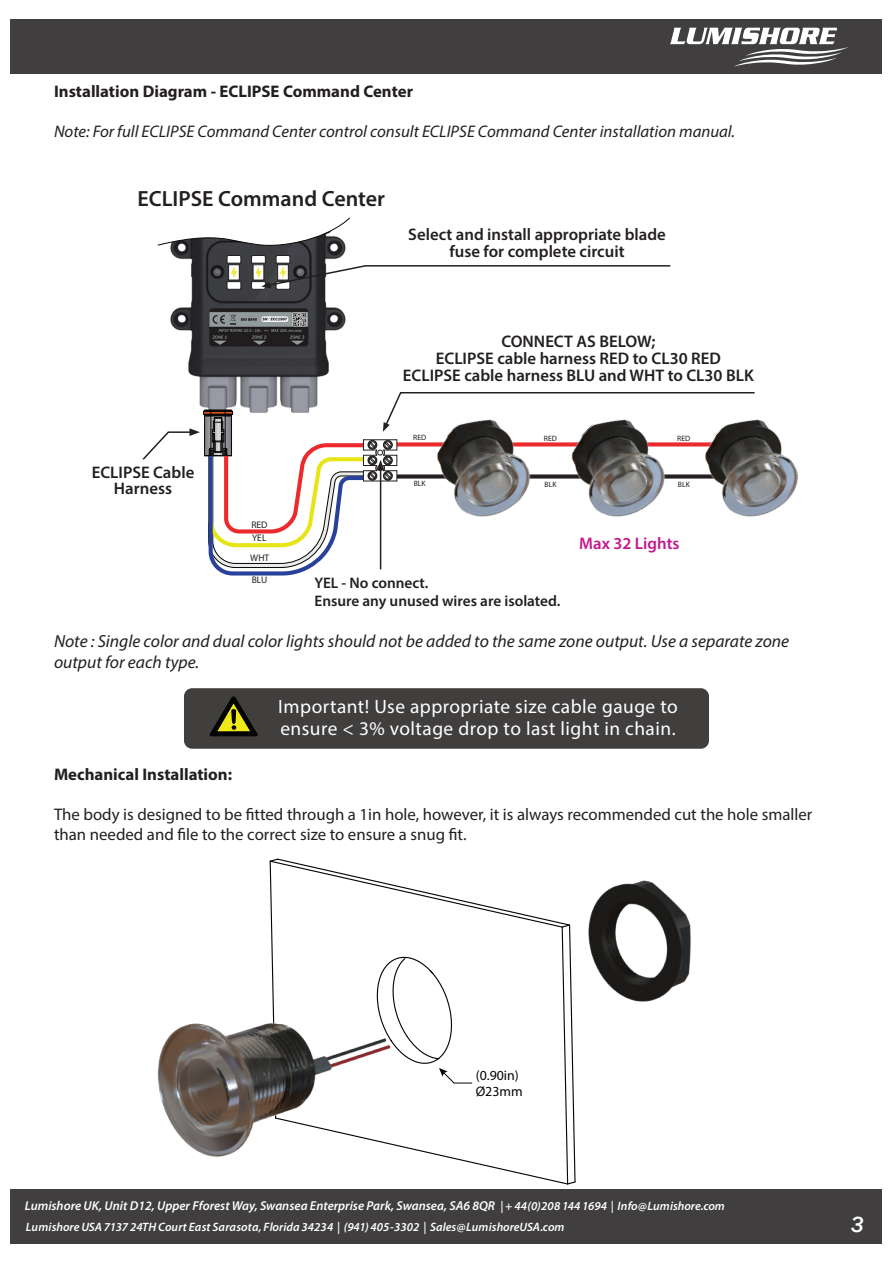
<style>
.page{position:relative;width:893px;height:1263px;background:#fff}
.page>*{position:absolute;margin:0;border:0;box-sizing:border-box;transform-origin:0 0}
.t1{font:italic 500 22.5px "Franklin Gothic";color:#fff}
.t2{font:600 22.05px "Myriad Pro";color:#231f20}
.t3{font:19.35px/21.8px "Myriad Pro";letter-spacing:.025em;color:#fff}
.t4{font:italic 17.55px/21px "Myriad Pro";color:#231f20}
.t5{font:600 16.8px/16.8px "Myriad Pro";color:#231f20;text-align:center}
.t6{font:16.8px/20.1px "Myriad Pro";color:#231f20}
.t7{font:italic 16.8px "Myriad Pro";color:#231f20}
.t8{font:700 16.8px "Myriad Pro";color:#231f20}
.t9{font:600 16.8px "Myriad Pro";color:#c2188d}
.t10{font:600 15.3px/17.5px "Myriad Pro";color:#231f20}
.t11{font:13.95px/16.6px "Myriad Pro";color:#040503}
.t12{font:italic 600 12.9px "Myriad Pro";color:#fff}
.t13{font:italic 600 12.15px "Myriad Pro";color:#fff}
.t14{font:9.6px "Myriad Pro";color:#231f20}
.t15{font:7.65px "Myriad Pro";color:#231f20}
.s1{font-size:12.15px}
</style>
<div class="page">
<div style="left:11px;top:1189px;width:871px;height:54px;background:#403e3e"></div>
<div style="left:11px;top:20px;width:871px;height:54px;background:#403e3e"></div>
<svg style="left:670px;top:28px;width:178px;height:39px"></svg>
<img style="left:157px;top:1023px;width:112px;height:134px">
<img style="left:588px;top:880px;width:103px;height:122px">
<svg style="left:269px;top:858px;width:307px;height:327px"></svg>
<div style="left:184px;top:689px;width:525px;height:59px;background:#413e3e;border-radius:8px"></div>
<svg style="left:210px;top:696px;width:48px;height:40px"></svg>
<img style="left:170px;top:290px;width:176px;height:101px">
<img style="left:756px;top:419px;width:42px;height:97px">
<svg style="left:158px;top:217px;width:513px;height:73px"></svg>
<svg style="left:142px;top:391px;width:614px;height:185px"></svg>
<p class="t8" style="left:54px;top:80px;width:361px">Installation Diagram - ECLIPSE Command Center</p>
<p class="t7" style="left:54px;top:121px;width:683px">Note: For full ECLIPSE Command Center control consult ECLIPSE Command Center installation manual.</p>
<h2 class="t2" style="left:137px;top:184px;width:249px">ECLIPSE Command Center</h2>
<p class="t5" style="left:408px;top:226px;width:259px">Select and install appropriate blade fuse for complete circuit</p>
<p class="t5" style="left:92px;top:463px;width:104px">ECLIPSE Cable<br>Harness</p>
<p class="t5" style="left:403px;top:333px;width:352px">CONNECT AS BELOW;<br>ECLIPSE cable harness RED to CL30 RED<br>ECLIPSE cable harness BLU and WHT to CL30 BLK</p>
<p class="t15" style="left:413px;top:433px;width:15px">RED</p>
<p class="t15" style="left:414px;top:479px;width:14px">BLK</p>
<p class="t15" style="left:544px;top:434px;width:15px">RED</p>
<p class="t15" style="left:545px;top:479px;width:14px">BLK</p>
<p class="t15" style="left:677px;top:434px;width:15px">RED</p>
<p class="t15" style="left:678px;top:479px;width:14px">BLK</p>
<p class="t14" style="left:251px;top:519px;width:18px">RED</p>
<p class="t14" style="left:250px;top:552px;width:21px">WHT</p>
<p class="t14" style="left:252px;top:574px;width:17px">BLU</p>
<p class="t14" style="left:252px;top:532px;width:16px">YEL</p>
<p class="t9" style="left:579px;top:532px;width:102px">Max 32 Lights</p>
<p class="t10" style="left:314px;top:574px;width:248px">YEL - No connect.<br>Ensure any unused wires are isolated.</p>
<p class="t4" style="left:54px;top:631px;width:737px">Note : Single color and dual color lights should not be added to the same zone output. Use a separate zone output for each type.</p>
<p class="t3" style="left:278px;top:696px;width:401px">Important! Use appropriate size cable gauge to ensure &lt; 3% voltage drop to last light in chain.</p>
<p class="t8" style="left:54px;top:763px;width:180px">Mechanical Installation:</p>
<p class="t6" style="left:54px;top:804px;width:760px">The body is designed to be fitted through a 1in hole, however, it is always recommended cut the hole smaller than needed and file to the correct size to ensure a snug fit.</p>
<p class="t11" style="left:476px;top:1066px;width:49px">(0.90in)<br>Ø23mm</p>
<p class="t12" style="left:25px;top:1198px;width:701px">Lumishore UK, Unit D12, Upper Fforest Way, Swansea Enterprise Park, Swansea, SA6 8QR <span class="s1">| + 44(0)208 144 1694 | Info@Lumishore.com</span></p>
<p class="t13" style="left:26px;top:1220px;width:540px">LumishoreUSA 7137 24THCourt East Sarasota, Florida 34234 | (941) 405-3302 | Sales@LumishoreUSA.com</p>
<h1 class="t1" style="left:851px;top:1211px;width:15px">3</h1>
</div>
